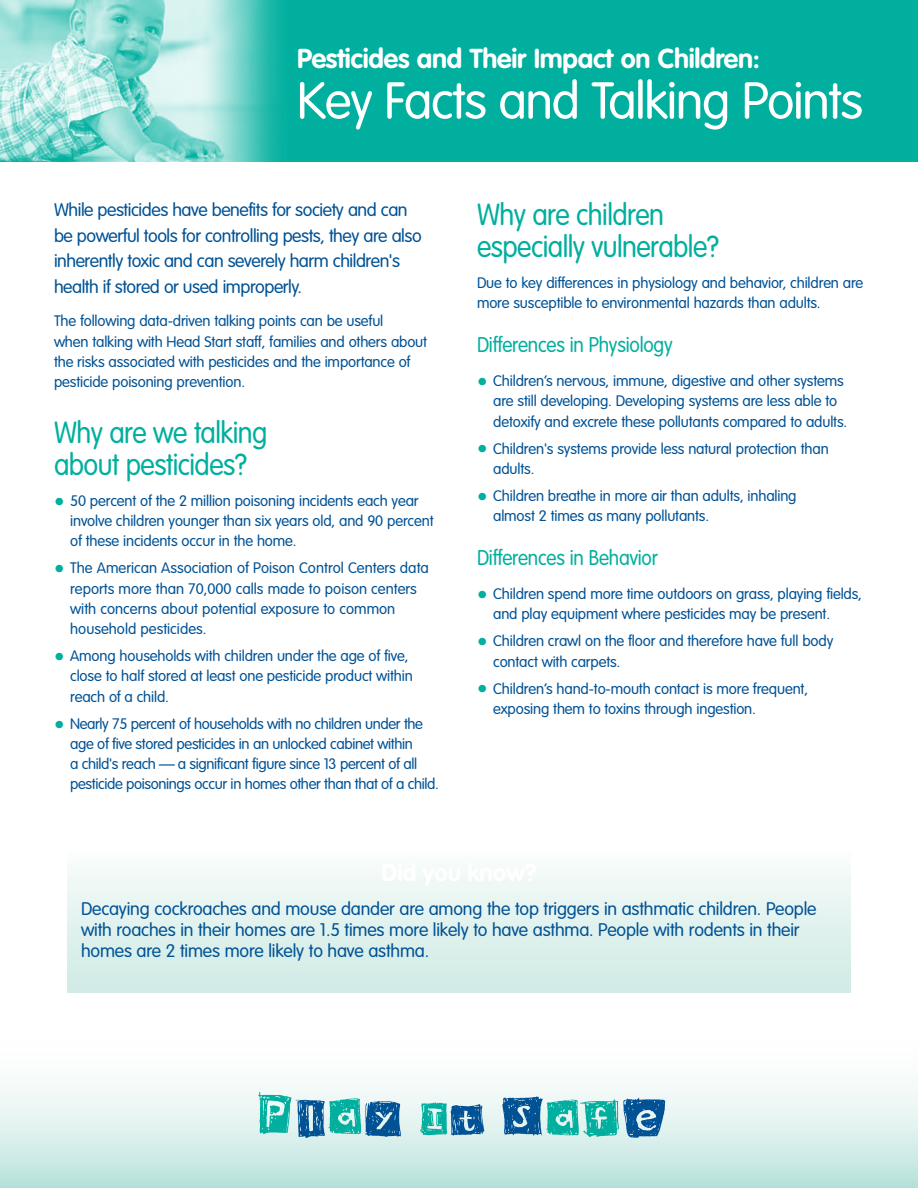
<style>
.page{position:relative;width:918px;height:1188px;background:#fff}
.page>*{position:absolute;margin:0;border:0;box-sizing:border-box;transform-origin:0 0}
.main_header-white{font:300 51px "VAG Rounded";letter-spacing:-.025em;color:#fff}
.subhead{font:300 30px/31.5px "VAG Rounded";letter-spacing:-.02em;color:#00af9e;scale:.92 1}
.pre-header{font:700 27px "VAG Rounded";letter-spacing:-.01em;color:#fff}
.subsubhead{font:300 21px "VAG Rounded";letter-spacing:-.01em;color:#00af9e;scale:.92 1}
.boxed_text-blue{font:300 18px/21px "VAG Rounded";letter-spacing:-.01em;color:#005295}
.intro_text{font:300 18px/25.5px "VAG Rounded";letter-spacing:-.025em;color:#005295}
.body_text{font:300 15px/20.2px "VAG Rounded";letter-spacing:-.01em;color:#005295}
.s1{font-weight:700;font-size:21px;color:#00af9e}
</style>
<div class="page">
<div style="left:0;top:1019px;width:918px;height:169px;background:linear-gradient(to bottom,#fff,#c2e5e0)"></div>
<svg style="left:258px;top:1092px;width:143px;height:46px"></svg>
<svg style="left:420px;top:1102px;width:64px;height:34px;background:#56a8b9"></svg>
<svg style="left:502px;top:1096px;width:163px;height:42px;background:#5cabbc"></svg>
<img style="left:0;top:0;width:918px;height:162px">
<div style="left:68px;top:849px;width:782px;height:143px;background:linear-gradient(to bottom,#fafdfc,#ceeae4)"></div>
<p class="pre-header" style="left:297px;top:42px;width:464px">Pesticides and Their Impact on Children:</p>
<p class="main_header-white" style="left:297px;top:72px;width:568px">Key Facts and Talking Points</p>
<p class="intro_text" style="left:54px;top:198px;width:369px">While pesticides have benefits for society and can be powerful tools for controlling pests, they are also inherently toxic and can severely harm children's health if stored or used improperly.</p>
<p class="body_text" style="left:54px;top:312px;width:375px">The following data-driven talking points can be useful<br>when talking with Head Start staff, families and others about the risks associated with pesticides and the importance of pesticide poisoning prevention.</p>
<p class="subhead" style="left:54px;top:418px;width:234px">Why are we talking about pesticides?</p>
<p class="body_text" style="left:70px;top:491px;width:365px;text-indent:-16px"><span class="s1">•</span> 50 percent of the 2 million poisoning incidents each year involve children younger than six years old, and 90 percent of these incidents occur in the home.</p>
<p class="body_text" style="left:70px;top:559px;width:360px;text-indent:-16px"><span class="s1">•</span> The American Association of Poison Control Centers data reports more than 70,000 calls made to poison centers with concerns about potential exposure to common household pesticides.</p>
<p class="body_text" style="left:70px;top:646px;width:344px;text-indent:-16px"><span class="s1">•</span> Among households with children under the age of five, close to half stored at least one pesticide product within reach of a child.</p>
<p class="body_text" style="left:70px;top:714px;width:370px;text-indent:-16px"><span class="s1">•</span> Nearly 75 percent of households with no children under the age of five stored pesticides in an unlocked cabinet within<br>a child's reach — a significant figure since 13 percent of all pesticide poisonings occur in homes other than that of a child.</p>
<p class="subhead" style="left:477px;top:200px;width:265px">Why are children especially vulnerable?</p>
<p class="body_text" style="left:477px;top:273px;width:388px">Due to key differences in physiology and behavior, children are more susceptible to environmental hazards than adults.</p>
<p class="subsubhead" style="left:477px;top:333px;width:214px">Differences in Physiology</p>
<p class="body_text" style="left:493px;top:371px;width:356px;text-indent:-16px"><span class="s1">•</span> Children’s nervous, immune, digestive and other systems are still developing. Developing systems are less able to detoxify and excrete these pollutants compared to adults.</p>
<p class="body_text" style="left:493px;top:439px;width:337px;text-indent:-16px"><span class="s1">•</span> Children's systems provide less natural protection than adults.</p>
<p class="body_text" style="left:493px;top:486px;width:305px;text-indent:-16px"><span class="s1">•</span> Children breathe in more air than adults, inhaling almost 2 times as many pollutants.</p>
<p class="subsubhead" style="left:477px;top:546px;width:198px">Differences in Behavior</p>
<p class="body_text" style="left:493px;top:584px;width:370px;text-indent:-16px"><span class="s1">•</span> Children spend more time outdoors on grass, playing fields, and play equipment where pesticides may be present.</p>
<p class="body_text" style="left:493px;top:631px;width:342px;text-indent:-16px"><span class="s1">•</span> Children crawl on the floor and therefore have full body contact with carpets.</p>
<p class="body_text" style="left:493px;top:679px;width:316px;text-indent:-16px"><span class="s1">•</span> Children’s hand-to-mouth contact is more frequent, exposing them to toxins through ingestion.</p>
<p class="boxed_text-blue" style="left:81px;top:899px;width:737px">Decaying cockroaches and mouse dander are among the top triggers in asthmatic children. People with roaches in their homes are 1.5 times more likely to have asthma. People with rodents in their homes are 2 times more likely to have asthma.</p>
</div>
